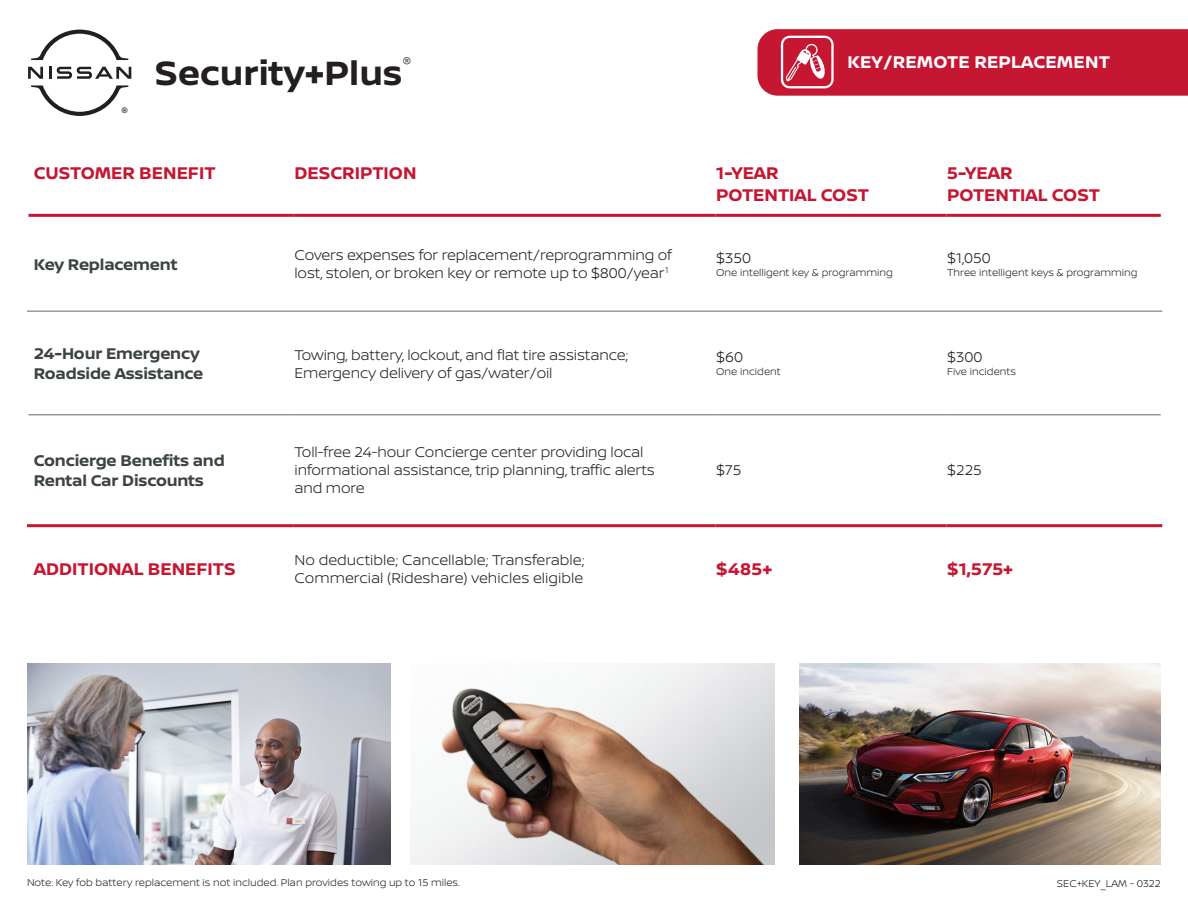
<style>
.page{position:relative;width:1188px;height:918px;background:#fff}
.page>*{position:absolute;margin:0;border:0;box-sizing:border-box;transform-origin:0 0}
.t1{font:700 35.85px "Nissan Brand";color:#231f20}
.Subhead{font:700 18px "Nissan Brand";color:#c51632}
.t2{font:700 18px "Nissan Brand";letter-spacing:.01em;color:#fff}
.Benefit_Title{font:700 16.5px "Nissan Brand";letter-spacing:-.01em;color:#3c4343}
.t3{font:300 16.5px "Nissan Brand";color:#231f20}
.body{font:300 15px/18px "Nissan Brand";letter-spacing:-.01em;color:#231f20}
.Body{font:300 15px "Nissan Brand";color:#231f20}
.t4{font:13.05px "Nissan Brand";color:#231f20}
.Body-2{font:300 10.5px "Nissan Brand";color:#231f20}
.sub_info{font:300 10.5px "Nissan Brand";color:#231f20}
</style>
<div class="page">
<svg style="left:31px;top:30px;width:97px;height:30px"></svg>
<svg style="left:31px;top:85px;width:97px;height:31px"></svg>
<svg style="left:28px;top:67px;width:15px;height:12px"></svg>
<svg style="left:49px;top:67px;width:82px;height:12px"></svg>
<hr style="left:27px;top:311px;width:267px;height:1px;background:#606569">
<hr style="left:294px;top:311px;width:422px;height:1px;background:#606569">
<hr style="left:716px;top:311px;width:230px;height:1px;background:#606569">
<hr style="left:946px;top:311px;width:216px;height:1px;background:#606569">
<hr style="left:28px;top:415px;width:266px;height:1px;background:#606569">
<hr style="left:294px;top:415px;width:422px;height:1px;background:#606569">
<hr style="left:716px;top:415px;width:230px;height:1px;background:#606569">
<hr style="left:946px;top:415px;width:215px;height:1px;background:#606569">
<hr style="left:28px;top:214px;width:266px;height:3px;background:#c51632">
<hr style="left:294px;top:214px;width:422px;height:3px;background:#c51632">
<hr style="left:716px;top:214px;width:230px;height:3px;background:#c51632">
<hr style="left:946px;top:214px;width:215px;height:3px;background:#c51632">
<hr style="left:27px;top:524px;width:267px;height:3px;background:#c51632">
<hr style="left:294px;top:524px;width:422px;height:3px;background:#c51632">
<hr style="left:716px;top:524px;width:230px;height:3px;background:#c51632">
<hr style="left:946px;top:524px;width:216px;height:3px;background:#c51632">
<svg style="left:757px;top:29px;width:431px;height:67px;background:#c7203b"></svg>
<img style="left:410px;top:664px;width:365px;height:200px">
<img style="left:799px;top:664px;width:362px;height:201px">
<img style="left:27px;top:664px;width:364px;height:201px">
<p class="t4" style="left:121px;top:102px;width:9px">®</p>
<h1 class="t1" style="left:155px;top:47px;width:249px">Security+Plus</h1>
<p class="t3" style="left:403px;top:51px;width:11px">®</p>
<p class="t2" style="left:848px;top:49px;width:264px">KEY/REMOTE REPLACEMENT</p>
<p class="Subhead" style="left:34px;top:160px;width:183px">CUSTOMER BENEFIT</p>
<p class="Subhead" style="left:295px;top:160px;width:124px">DESCRIPTION</p>
<p class="Subhead" style="left:716px;top:160px;width:64px">1-YEAR</p>
<p class="Subhead" style="left:716px;top:182px;width:154px">POTENTIAL COST</p>
<p class="Subhead" style="left:947px;top:160px;width:67px">5-YEAR</p>
<p class="Subhead" style="left:947px;top:182px;width:154px">POTENTIAL COST</p>
<p class="Benefit_Title" style="left:34px;top:253px;width:145px">Key Replacement</p>
<p class="body" style="left:295px;top:246px;width:379px">Covers expenses for replacement/reprogramming of lost, stolen, or broken key or remote up to $800/year<sup>1</sup></p>
<p class="Body" style="left:716px;top:247px;width:36px">$350</p>
<p class="Body-2" style="left:716px;top:265px;width:178px">One intelligent key &amp; programming</p>
<p class="Body" style="left:947px;top:247px;width:45px">$1,050</p>
<p class="Body-2" style="left:947px;top:265px;width:192px">Three intelligent keys &amp; programming</p>
<p class="Benefit_Title" style="left:34px;top:342px;width:168px">24-Hour Emergency</p>
<p class="Benefit_Title" style="left:34px;top:362px;width:171px">Roadside Assistance</p>
<p class="body" style="left:295px;top:345px;width:336px">Towing, battery, lockout, and flat tire assistance;</p>
<p class="body" style="left:295px;top:363px;width:260px">Emergency delivery of gas/water/oil</p>
<p class="Body" style="left:716px;top:346px;width:28px">$60</p>
<p class="Body-2" style="left:716px;top:364px;width:66px">One incident</p>
<p class="Body" style="left:947px;top:346px;width:37px">$300</p>
<p class="Body-2" style="left:947px;top:364px;width:70px">Five incidents</p>
<p class="Benefit_Title" style="left:34px;top:448px;width:193px">Concierge Benefits and</p>
<p class="Benefit_Title" style="left:34px;top:468px;width:172px">Rental Car Discounts</p>
<p class="Subhead" style="left:34px;top:556px;width:203px">ADDITIONAL BENEFITS</p>
<p class="body" style="left:295px;top:443px;width:351px">Toll-free 24-hour Concierge center providing local</p>
<p class="body" style="left:295px;top:461px;width:362px">informational assistance, trip planning, traffic alerts</p>
<p class="body" style="left:295px;top:479px;width:72px">and more</p>
<p class="Body" style="left:295px;top:549px;width:292px">No deductible; Cancellable; Transferable;</p>
<p class="Body" style="left:295px;top:567px;width:290px">Commercial (Rideshare) vehicles eligible</p>
<p class="Body" style="left:716px;top:459px;width:27px">$75</p>
<p class="Body" style="left:947px;top:459px;width:36px">$225</p>
<p class="Subhead" style="left:716px;top:556px;width:58px">$485+</p>
<p class="Subhead" style="left:947px;top:556px;width:67px">$1,575+</p>
<p class="Body-2" style="left:27px;top:875px;width:435px">Note: Key fob battery replacement is not included. Plan provides towing up to 15 miles.</p>
<p class="sub_info" style="left:1057px;top:876px;width:105px">SEC+KEY_LAM - 0322</p>
</div>
